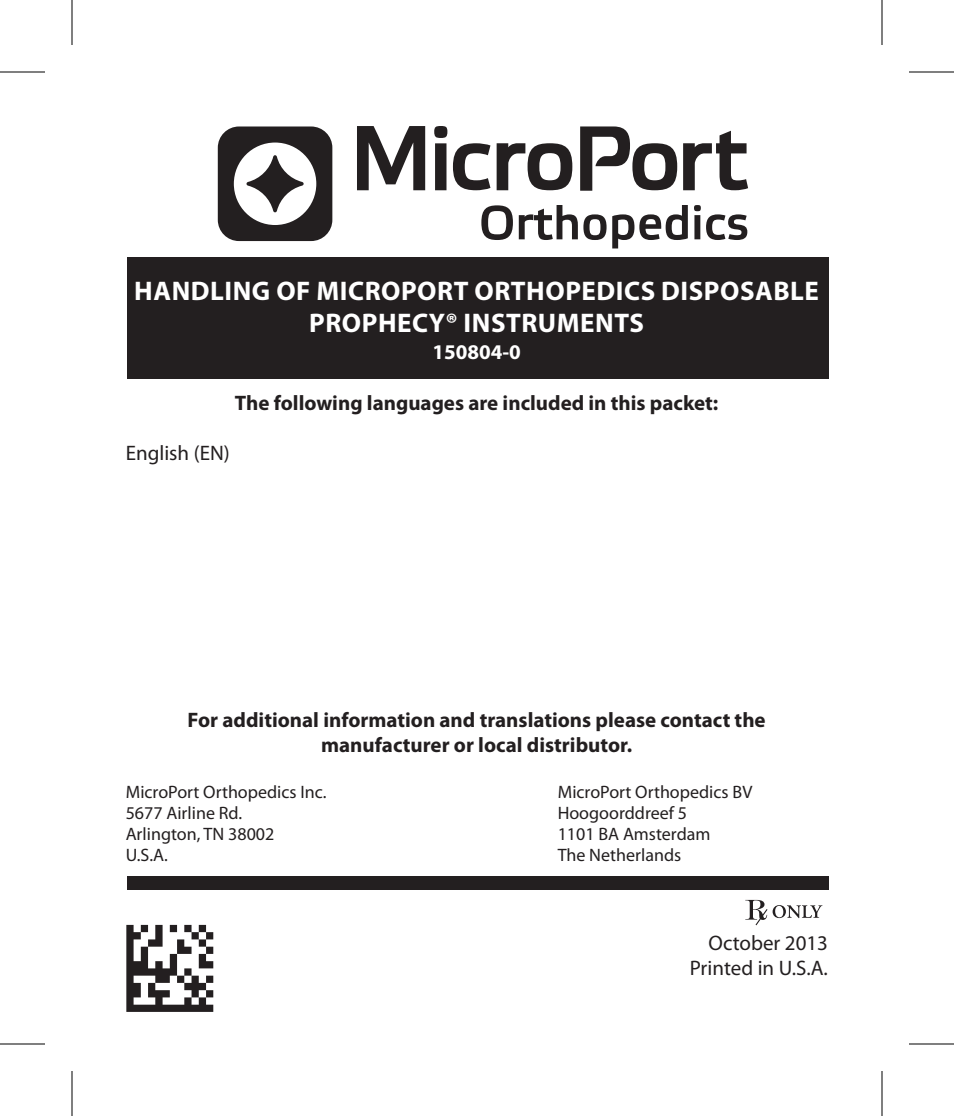
<style>
.page{position:relative;width:954px;height:1116px;background:#fff}
.page>*{position:absolute;margin:0;border:0;box-sizing:border-box;transform-origin:0 0}
.t1{font:700 27px/32.4px "Myriad Pro";letter-spacing:.02em;color:#fff;text-align:center}
.t2{font:700 21px/25.2px "Myriad Pro";color:#231f20;text-align:center}
.t3{font:21px/25.2px "Myriad Pro";color:#231f20;text-align:right}
.t4{font:700 21px "Myriad Pro";color:#fff}
.t5{font:18px "Myriad Pro";color:#231f20}
</style>
<div class="page">
<div style="left:127px;top:257px;width:702px;height:122px;background:#231f20"></div>
<div style="left:127px;top:876px;width:702px;height:13px;background:#231f20"></div>
<svg style="left:745px;top:900px;width:77px;height:25px"></svg>
<svg style="left:218px;top:127px;width:114px;height:114px"></svg>
<svg style="left:481px;top:205px;width:32px;height:35px"></svg>
<svg style="left:519px;top:205px;width:169px;height:43px"></svg>
<div style="left:694px;top:205px;width:7px;height:6px;background:#231f20;border-radius:50%"></div>
<div style="left:694px;top:215px;width:6px;height:24px;background:#231f20"></div>
<svg style="left:706px;top:214px;width:41px;height:26px"></svg>
<svg style="left:357px;top:126px;width:68px;height:64px"></svg>
<svg style="left:434px;top:126px;width:13px;height:64px"></svg>
<svg style="left:453px;top:143px;width:37px;height:47px"></svg>
<svg style="left:497px;top:143px;width:75px;height:47px"></svg>
<svg style="left:683px;top:131px;width:65px;height:59px"></svg>
<svg style="left:580px;top:126px;width:97px;height:65px"></svg>
<img style="left:126px;top:924px;width:88px;height:88px">
<hr style="left:0;top:71px;width:45px;height:2px;background:#000">
<hr style="left:909px;top:71px;width:45px;height:2px;background:#000">
<hr style="left:0;top:1043px;width:45px;height:2px;background:#000">
<hr style="left:909px;top:1043px;width:45px;height:2px;background:#000">
<hr style="left:71px;top:0;width:2px;height:45px;background:#000">
<hr style="left:71px;top:1071px;width:2px;height:45px;background:#000">
<hr style="left:881px;top:0;width:2px;height:45px;background:#000">
<hr style="left:881px;top:1071px;width:2px;height:45px;background:#000">
<p class="t1" style="left:134px;top:274px;width:686px">HANDLING OF MICROPORT ORTHOPEDICS DISPOSABLE<br>PROPHECY® INSTRUMENTS</p>
<p class="t4" style="left:433px;top:338px;width:90px">150804-0</p>
<p class="t2" style="left:235px;top:389px;width:485px">The following languages are included in this packet:</p>
<p class="t3" style="left:126px;top:440px;width:106px">English (EN)</p>
<p class="t2" style="left:188px;top:707px;width:580px">For additional information and translations please contact the manufacturer or local distributor.</p>
<p class="t5" style="left:126px;top:781px;width:202px">MicroPort Orthopedics Inc.</p>
<p class="t5" style="left:558px;top:781px;width:196px">MicroPort Orthopedics BV</p>
<p class="t5" style="left:126px;top:802px;width:118px">5677 Airline Rd.</p>
<p class="t5" style="left:558px;top:802px;width:131px">Hoogoorddreef 5</p>
<p class="t5" style="left:126px;top:823px;width:150px">Arlington, TN 38002</p>
<p class="t5" style="left:558px;top:823px;width:154px">1101 BA Amsterdam</p>
<p class="t5" style="left:126px;top:844px;width:44px">U.S.A.</p>
<p class="t5" style="left:558px;top:844px;width:125px">The Netherlands</p>
<p class="t3" style="left:690px;top:930px;width:140px">October 2013<br>Printed in U.S.A.</p>
</div>
